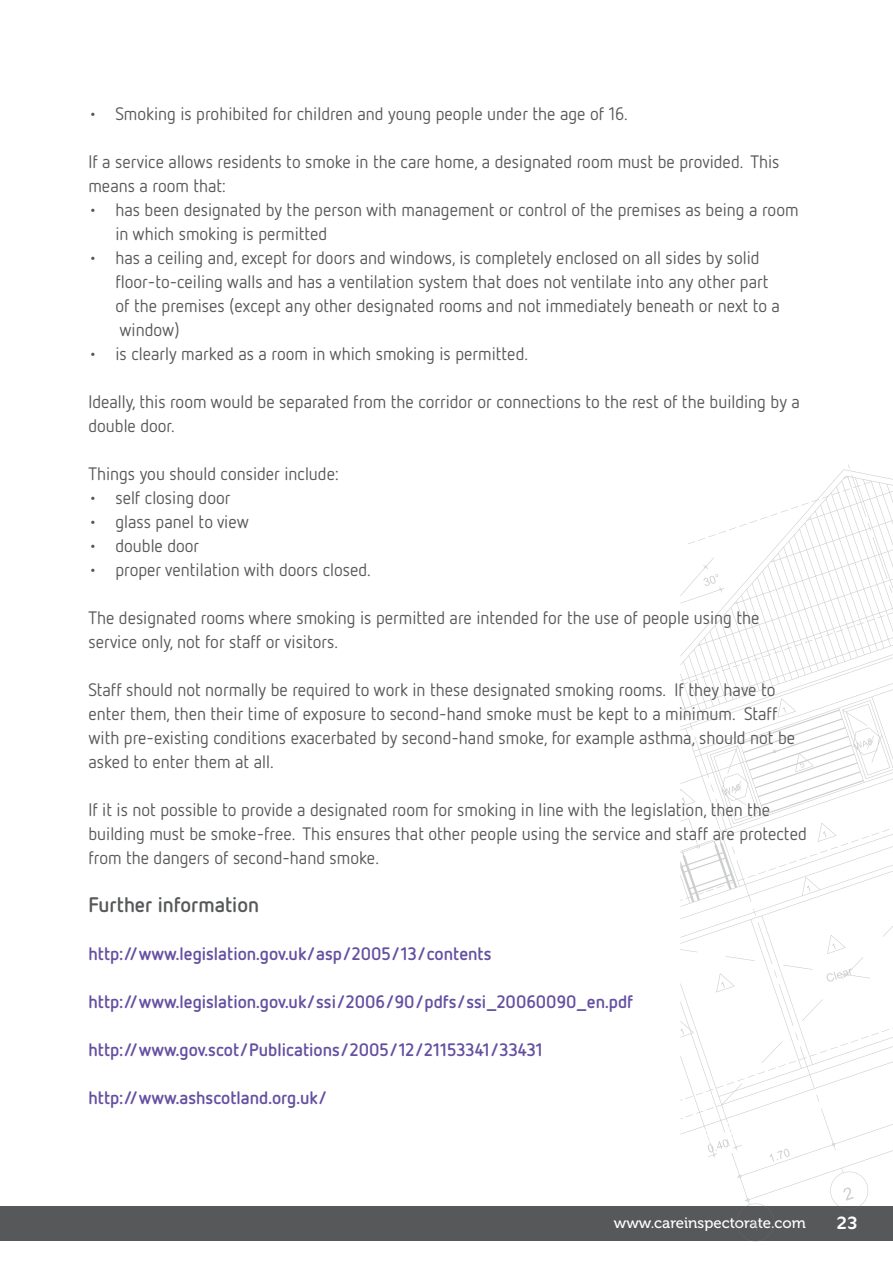
<style>
.page{position:relative;width:893px;height:1263px;background:#fff}
.page>*{position:absolute;margin:0;border:0;box-sizing:border-box;transform-origin:0 0}
.t1{font:700 21px "Netto OT";color:#57585a}
.t2{font:18px/24px "Netto OT";color:#57585a}
.t3{font:700 18px "Netto OT";color:#6550a1}
.t4{font:18px "Cocon OT";color:#fff}
.t5{font:15px "Museo 500";color:#fff}
</style>
<div class="page">
<div style="left:0;top:1206px;width:893px;height:35px;background:#57585a"></div>
<svg style="left:680px;top:469px;width:213px;height:446px"></svg>
<svg style="left:680px;top:818px;width:18px;height:26px"></svg>
<svg style="left:680px;top:557px;width:44px;height:46px"></svg>
<svg style="left:680px;top:789px;width:15px;height:18px"></svg>
<svg style="left:680px;top:915px;width:213px;height:315px"></svg>
<p class="t2" style="left:88px;top:102px;width:541px">• Smoking is prohibited for children and young people under the age of 16.</p>
<p class="t2" style="left:88px;top:150px;width:693px">If a service allows residents to smoke in the care home, a designated room must be provided. This means a room that:</p>
<p class="t2" style="left:115px;top:198px;width:685px;text-indent:-27px">• has been designated by the person with management or control of the premises as being a room in which smoking is permitted</p>
<p class="t2" style="left:115px;top:246px;width:666px;text-indent:-27px">• has a ceiling and, except for doors and windows, is completely enclosed on all sides by solid floor-to-ceiling walls and has a ventilation system that does not ventilate into any other part of the premises (except any other designated rooms and not immediately beneath or next to a window)</p>
<p class="t2" style="left:88px;top:342px;width:441px">• is clearly marked as a room in which smoking is permitted.</p>
<p class="t2" style="left:88px;top:390px;width:713px">Ideally, this room would be separated from the corridor or connections to the rest of the building by a double door.</p>
<p class="t2" style="left:88px;top:462px;width:252px">Things you should consider include:</p>
<p class="t2" style="left:88px;top:486px;width:143px">• self closing door</p>
<p class="t2" style="left:88px;top:510px;width:162px">• glass panel to view</p>
<p class="t2" style="left:88px;top:534px;width:112px">• double door</p>
<p class="t2" style="left:88px;top:558px;width:284px">• proper ventilation with doors closed.</p>
<p class="t2" style="left:88px;top:606px;width:673px">The designated rooms where smoking is permitted are intended for the use of people using the service only, not for staff or visitors.</p>
<p class="t2" style="left:88px;top:678px;width:708px">Staff should not normally be required to work in these designated smoking rooms. If they have to enter them, then their time of exposure to second-hand smoke must be kept to a minimum. Staff with pre-existing conditions exacerbated by second-hand smoke, for example asthma, should not be asked to enter them at all.</p>
<p class="t2" style="left:88px;top:798px;width:720px">If it is not possible to provide a designated room for smoking in line with the legislation, then the building must be smoke-free. This ensures that other people using the service and staff are protected from the dangers of second-hand smoke.</p>
<p class="t1" style="left:88px;top:892px;width:172px">Further information</p>
<p class="t3" style="left:88px;top:943px;width:405px">http://www.legislation.gov.uk/asp/2005/13/contents</p>
<p class="t3" style="left:88px;top:991px;width:546px">http://www.legislation.gov.uk/ssi/2006/90/pdfs/ssi_20060090_en.pdf</p>
<p class="t3" style="left:88px;top:1039px;width:456px">http://www.gov.scot/Publications/2005/12/21153341/33431</p>
<p class="t3" style="left:88px;top:1087px;width:241px">http://www.ashscotland.org.uk/</p>
<p class="t5" style="left:614px;top:1214px;width:193px">www.careinspectorate.com</p>
<p class="t4" style="left:837px;top:1212px;width:23px">23</p>
</div>
